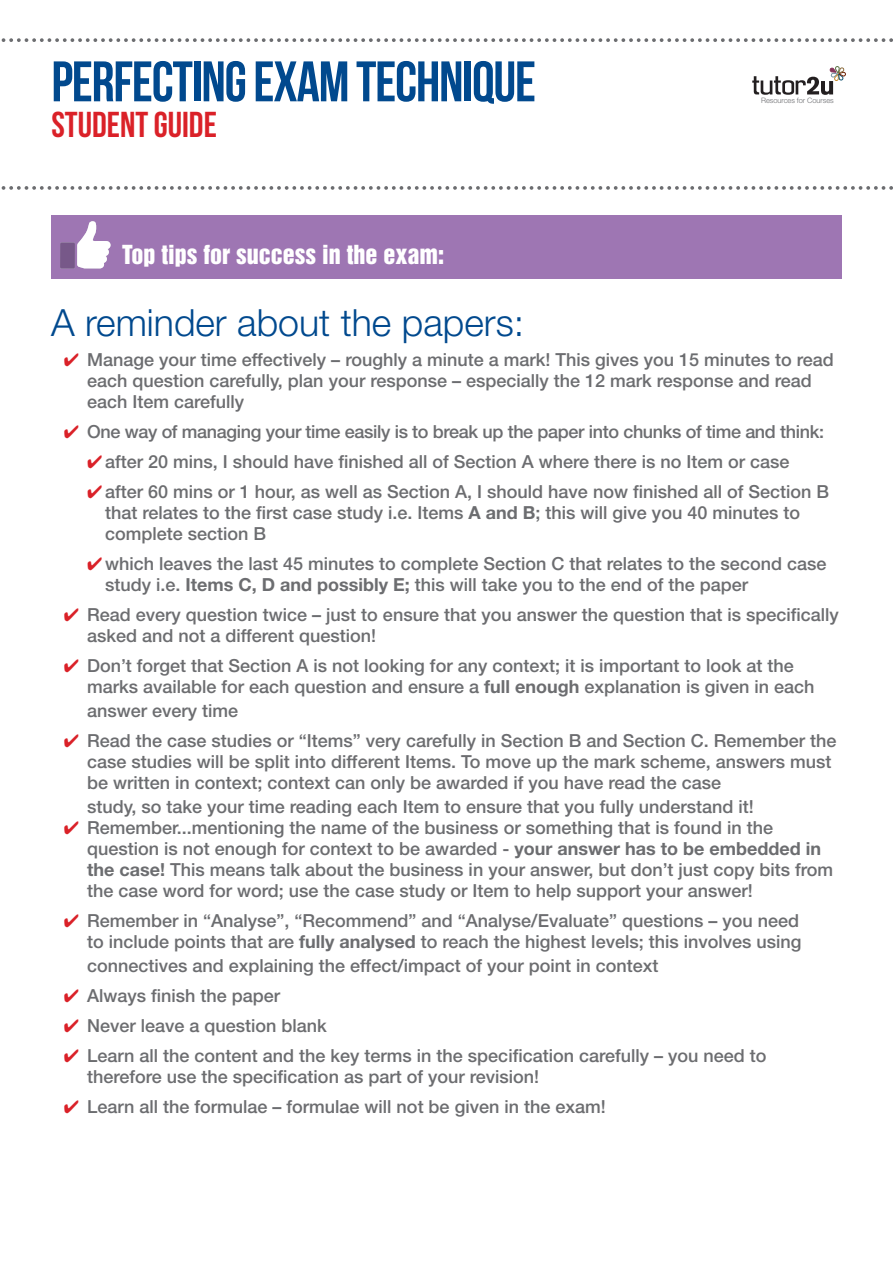
<style>
.page{position:relative;width:893px;height:1263px;background:#fff}
.page>*{position:absolute;margin:0;border:0;box-sizing:border-box;transform-origin:0 0}
.t1{font:57px "Bebas Neue";letter-spacing:-.02em;color:#01498e}
.t2{font:300 37.5px "Helvetica Neue";color:#01498e}
.t3{font:36px "Bebas Neue";color:#da2128}
.t4{font:24px "Helvetica Inserat";color:#fff}
.t5{font:500 18px/21px "Helvetica Neue";color:#6c6d70}
.t6{font:500 18px "Helvetica Neue";letter-spacing:-.02em;color:#6c6d70}
.t7{font:300 7.5px "Helvetica Neue";letter-spacing:-.005em;color:#6c6d70}
.s1{color:#da2128}
.s2{font-weight:700}
</style>
<div class="page">
<svg style="left:1px;top:38px;width:892px;height:4px"></svg>
<svg style="left:1px;top:186px;width:892px;height:4px"></svg>
<svg style="left:752px;top:66px;width:94px;height:29px"></svg>
<div style="left:51px;top:215px;width:791px;height:63px;background:#9e76b3"></div>
<svg style="left:77px;top:221px;width:34px;height:47px"></svg>
<div style="left:60px;top:242px;width:15px;height:27px;background:#775889;border-radius:2px"></div>
<p class="t1" style="left:51px;top:50px;width:486px">PERFECTING EXAM TECHNIQUE</p>
<p class="t3" style="left:51px;top:105px;width:167px">STUDENT GUIDE</p>
<p class="t4" style="left:122px;top:241px;width:323px">Top tips for success in the exam:</p>
<p class="t7" style="left:761px;top:96px;width:74px">Resources for Courses</p>
<p class="t2" style="left:51px;top:299px;width:475px">A reminder about the papers:</p>
<p class="t5" style="left:64px;top:349px;width:772px"><span class="s1">✔</span> Manage your time effectively – roughly a minute a mark! This gives you 15 minutes to read</p>
<p class="t5" style="left:87px;top:370px;width:726px">each question carefully, plan your response – especially the 12 mark response and read</p>
<p class="t5" style="left:87px;top:391px;width:159px">each Item carefully</p>
<p class="t6" style="left:64px;top:421px;width:762px"><span class="s1">✔</span> One way of managing your time easily is to break up the paper into chunks of time and think:</p>
<p class="t5" style="left:87px;top:451px;width:704px"><span class="s1">✔</span>after 20 mins, I should have finished all of Section A where there is no Item or case</p>
<p class="t5" style="left:87px;top:481px;width:743px"><span class="s1">✔</span>after 60 mins or 1 hour, as well as Section A, I should have now finished all of Section B</p>
<p class="t5" style="left:105px;top:502px;width:696px">that relates to the first case study i.e. Items <span class="s2">A and B</span>; this will give you 40 minutes to</p>
<p class="t5" style="left:105px;top:523px;width:163px">complete section B</p>
<p class="t5" style="left:87px;top:553px;width:741px"><span class="s1">✔</span>which leaves the last 45 minutes to complete Section C that relates to the second case</p>
<p class="t5" style="left:105px;top:574px;width:645px">study i.e. <span class="s2">Items C, D and possibly E;</span> this will take you to the end of the paper</p>
<p class="t5" style="left:64px;top:604px;width:777px"><span class="s1">✔</span> Read every question twice – just to ensure that you answer the question that is specifically</p>
<p class="t5" style="left:87px;top:625px;width:291px">asked and not a different question!</p>
<p class="t5" style="left:64px;top:655px;width:731px"><span class="s1">✔</span> Don’t forget that Section A is not looking for any context; it is important to look at the</p>
<p class="t5" style="left:87px;top:676px;width:729px">marks available for each question and ensure a <span class="s2">full enough</span> explanation is given in each</p>
<p class="t5" style="left:87px;top:700px;width:153px">answer every time</p>
<p class="t5" style="left:87px;top:730px;width:751px;text-indent:-23px"><span class="s1">✔</span> Read the case studies or “Items” very carefully in Section B and Section C. Remember the case studies will be split into different Items. To move up the mark scheme, answers must be written in context; context can only be awarded if you have read the case</p>
<p class="t5" style="left:87px;top:796px;width:668px">study, so take your time reading each Item to ensure that you fully understand it!</p>
<p class="t5" style="left:64px;top:817px;width:711px"><span class="s1">✔</span> Remember...mentioning the name of the business or something that is found in the</p>
<p class="t5" style="left:87px;top:838px;width:735px">question is not enough for context to be awarded - <span class="s2">your answer has to be embedded in</span></p>
<p class="t5" style="left:87px;top:859px;width:747px"><span class="s2">the case!</span> This means talk about the business in your answer, but don’t just copy bits from</p>
<p class="t5" style="left:87px;top:880px;width:667px">the case word for word; use the case study or Item to help support your answer!</p>
<p class="t5" style="left:64px;top:910px;width:737px"><span class="s1">✔</span> Remember in “Analyse”, “Recommend” and “Analyse/Evaluate” questions – you need</p>
<p class="t5" style="left:87px;top:931px;width:716px">to include points that are <span class="s2">fully analysed</span> to reach the highest levels; this involves using</p>
<p class="t5" style="left:87px;top:955px;width:573px">connectives and explaining the effect/impact of your point in context</p>
<p class="t5" style="left:64px;top:985px;width:218px"><span class="s1">✔</span> Always finish the paper</p>
<p class="t5" style="left:64px;top:1015px;width:265px"><span class="s1">✔</span> Never leave a question blank</p>
<p class="t5" style="left:64px;top:1045px;width:704px"><span class="s1">✔</span> Learn all the content and the key terms in the specification carefully – you need to</p>
<p class="t5" style="left:87px;top:1066px;width:453px">therefore use the specification as part of your revision!</p>
<p class="t5" style="left:64px;top:1096px;width:543px"><span class="s1">✔</span> Learn all the formulae – formulae will not be given in the exam!</p>
</div>
